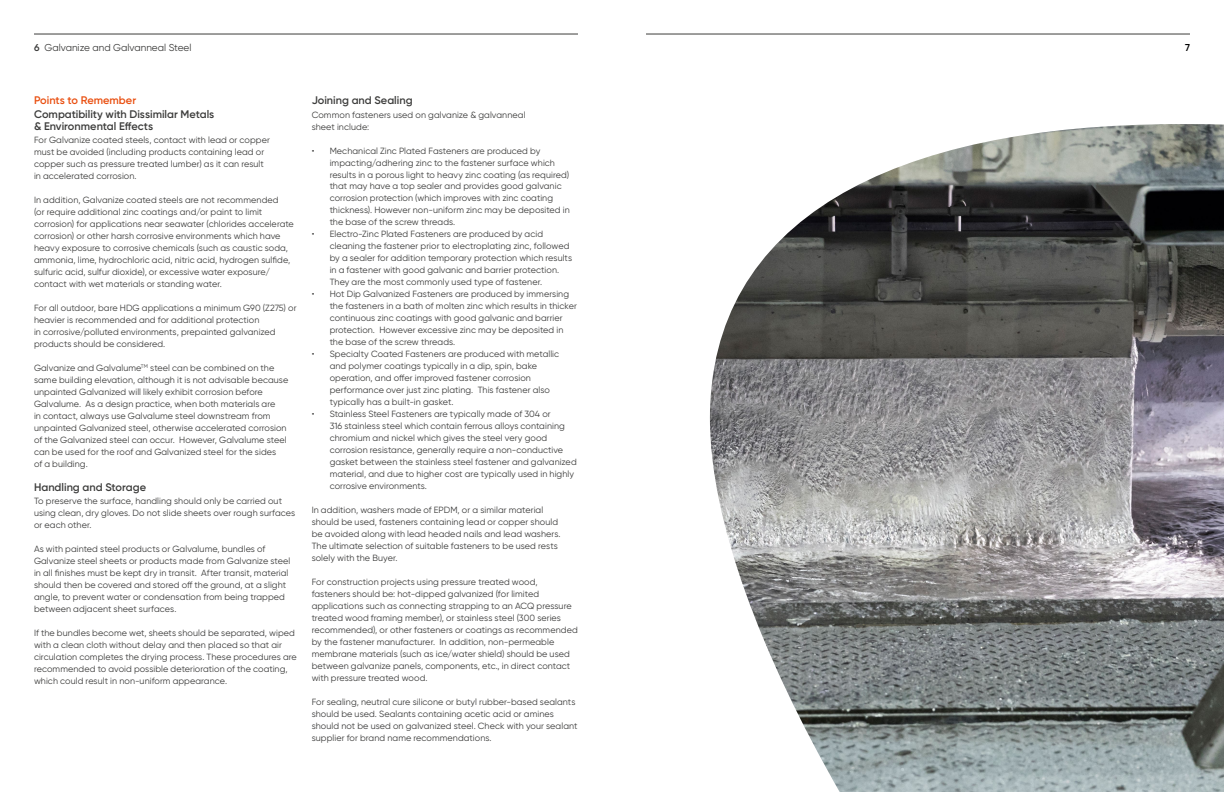
<style>
.page{position:relative;width:1224px;height:792px;background:#fff}
.page>*{position:absolute;margin:0;border:0;box-sizing:border-box;transform-origin:0 0}
.t1{font:600 11px/12px "Gilroy";color:#3c3c3b}
.t2{font:600 11px "Gilroy";color:#e94e0f}
.t3{font:10px "Gilroy";color:#3c3c3b}
.t4{font:600 10px "Gilroy";color:#000}
.t5{font:9px/12px "Gilroy";letter-spacing:.01em;color:#3c3c3b}
.s1{font-weight:600}
</style>
<div class="page">
<hr style="left:34px;top:34px;width:544px;height:1px;background:#3c3c3b">
<hr style="left:646px;top:34px;width:544px;height:1px;background:#3c3c3b">
<img style="left:710px;top:124px;width:514px;height:668px">
<p class="t3" style="left:34px;top:41px;width:159px"><span class="s1">6</span> Galvanize and Galvanneal Steel</p>
<p class="t4" style="left:1185px;top:41px;width:6px">7</p>
<p class="t2" style="left:34px;top:93px;width:104px">Points to Remember</p>
<p class="t1" style="left:34px;top:108px;width:182px">Compatibility with Dissimilar Metals &amp; Environmental Effects</p>
<p class="t5" style="left:34px;top:134px;width:237px">For Galvanize coated steels, contact with lead or copper must be avoided (including products containing lead or copper such as pressure treated lumber) as it can result in accelerated corrosion.</p>
<p class="t5" style="left:34px;top:194px;width:261px">In addition, Galvanize coated steels are not recommended<br>(or require additional zinc coatings and/or paint to limit corrosion) for applications near seawater (chlorides accelerate corrosion) or other harsh corrosive environments which have heavy exposure to corrosive chemicals (such as caustic soda, ammonia, lime, hydrochloric acid, nitric acid, hydrogen sulfide, sulfuric acid, sulfur dioxide), or excessive water exposure/ contact with wet materials or standing water.</p>
<p class="t5" style="left:34px;top:302px;width:264px">For all outdoor, bare HDG applications a minimum G90 (Z275) or heavier is recommended and for additional protection<br>in corrosive/polluted environments, prepainted galvanized products should be considered.</p>
<p class="t5" style="left:34px;top:362px;width:256px">Galvanize and Galvalume<sup>TM</sup> steel can be combined on the same building elevation, although it is not advisable because unpainted Galvanized will likely exhibit corrosion before Galvalume. As a design practice, when both materials are<br>in contact, always use Galvalume steel downstream from unpainted Galvanized steel, otherwise accelerated corrosion of the Galvanized steel can occur. However, Galvalume steel can be used for the roof and Galvanized steel for the sides<br>of a building.</p>
<p class="t1" style="left:34px;top:481px;width:114px">Handling and Storage</p>
<p class="t5" style="left:34px;top:495px;width:263px">To preserve the surface, handling should only be carried out using clean, dry gloves. Do not slide sheets over rough surfaces or each other.</p>
<p class="t5" style="left:34px;top:543px;width:258px">As with painted steel products or Galvalume, bundles of Galvanize steel sheets or products made from Galvanize steel in all finishes must be kept dry in transit. After transit, material should then be covered and stored off the ground, at a slight angle, to prevent water or condensation from being trapped between adjacent sheet surfaces.</p>
<p class="t5" style="left:34px;top:627px;width:264px">If the bundles become wet, sheets should be separated, wiped with a clean cloth without delay and then placed so that air circulation completes the drying process. These procedures are recommended to avoid possible deterioration of the coating, which could result in non-uniform appearance.</p>
<p class="t1" style="left:312px;top:94px;width:102px">Joining and Sealing</p>
<p class="t5" style="left:312px;top:108px;width:215px">Common fasteners used on galvanize &amp; galvanneal sheet include:</p>
<p class="t5" style="left:330px;top:144px;width:242px;text-indent:-18px">• Mechanical Zinc Plated Fasteners are produced by impacting/adhering zinc to the fastener surface which results in a porous light to heavy zinc coating (as required) that may have a top sealer and provides good galvanic corrosion protection (which improves with zinc coating thickness). However non-uniform zinc may be deposited in the base of the screw threads.</p>
<p class="t5" style="left:330px;top:228px;width:244px;text-indent:-18px">• Electro-Zinc Plated Fasteners are produced by acid cleaning the fastener prior to electroplating zinc, followed by a sealer for addition temporary protection which results in a fastener with good galvanic and barrier protection.<br>They are the most commonly used type of fastener.</p>
<p class="t5" style="left:330px;top:288px;width:249px;text-indent:-18px">• Hot Dip Galvanized Fasteners are produced by immersing the fasteners in a bath of molten zinc which results in thicker continuous zinc coatings with good galvanic and barrier protection. However excessive zinc may be deposited in the base of the screw threads.</p>
<p class="t5" style="left:330px;top:348px;width:231px;text-indent:-18px">• Specialty Coated Fasteners are produced with metallic and polymer coatings typically in a dip, spin, bake operation, and offer improved fastener corrosion performance over just zinc plating. This fastener also typically has a built-in gasket.</p>
<p class="t5" style="left:330px;top:408px;width:249px;text-indent:-18px">• Stainless Steel Fasteners are typically made of 304 or<br>316 stainless steel which contain ferrous alloys containing chromium and nickel which gives the steel very good corrosion resistance, generally require a non-conductive gasket between the stainless steel fastener and galvanized material, and due to higher cost are typically used in highly corrosive environments.</p>
<p class="t5" style="left:312px;top:504px;width:251px">In addition, washers made of EPDM, or a similar material should be used, fasteners containing lead or copper should be avoided along with lead headed nails and lead washers.<br>The ultimate selection of suitable fasteners to be used rests solely with the Buyer.</p>
<p class="t5" style="left:312px;top:576px;width:268px">For construction projects using pressure treated wood, fasteners should be: hot-dipped galvanized (for limited applications such as connecting strapping to an ACQ pressure treated wood framing member), or stainless steel (300 series recommended), or other fasteners or coatings as recommended by the fastener manufacturer. In addition, non-permeable membrane materials (such as ice/water shield) should be used between galvanize panels, components, etc., in direct contact with pressure treated wood.</p>
<p class="t5" style="left:312px;top:696px;width:267px">For sealing, neutral cure silicone or butyl rubber-based sealants should be used. Sealants containing acetic acid or amines should not be used on galvanized steel. Check with your sealant supplier for brand name recommendations.</p>
</div>
